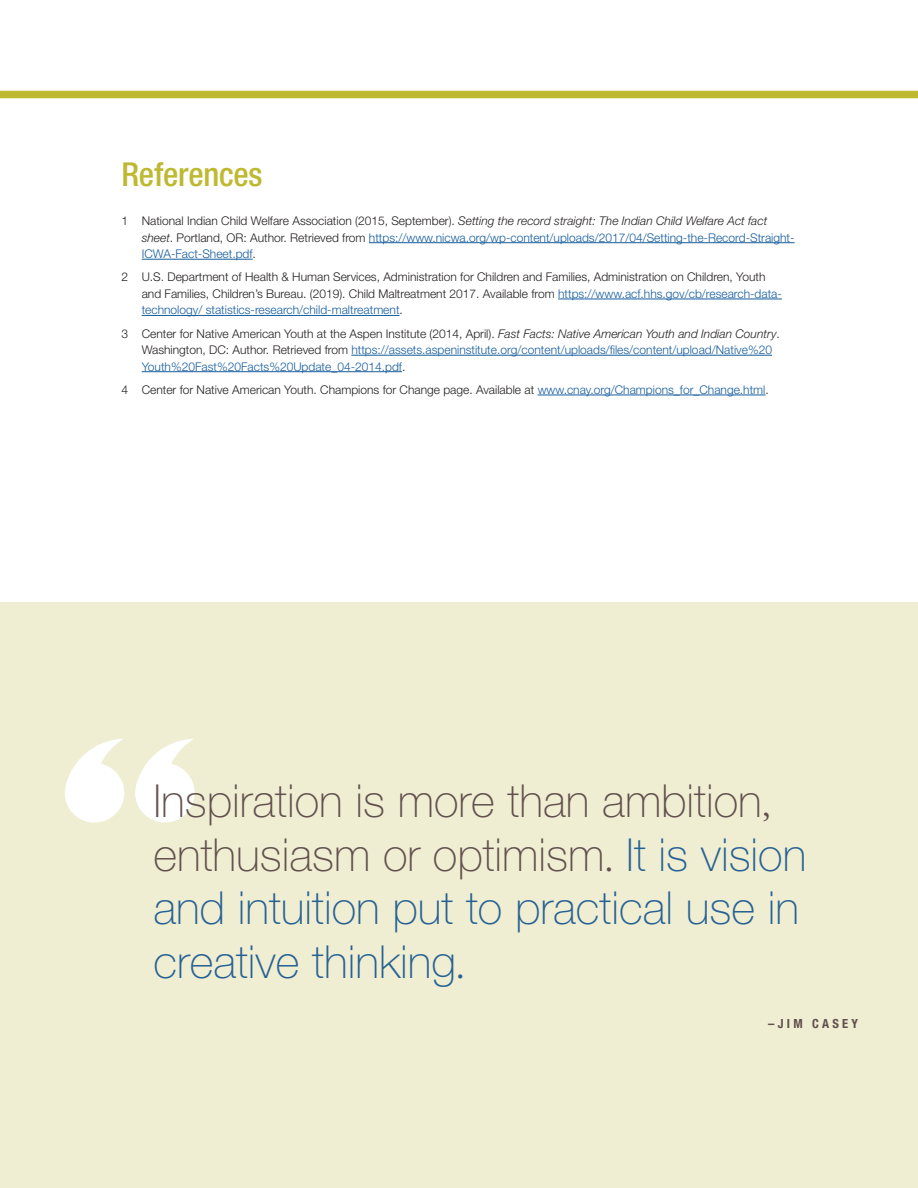
<style>
.page{position:relative;width:918px;height:1188px;background:#fff}
.page>*{position:absolute;margin:0;border:0;box-sizing:border-box;transform-origin:0 0}
.t1{font:100 45.6px/53.4px "Helvetica Neue LT Std";color:#266194}
.head_1{font:500 condensed 33px "Helvetica Neue LT Std";letter-spacing:-.005em;color:#beb931}
.t2{font:700 condensed 12.6px "Helvetica Neue LT Std";letter-spacing:.26em;color:#61504d}
.bullet{font:300 12px/16.5px "Helvetica Neue LT Std";color:#175d9e}
.bullet-2{font:300 12px/16.5px "Helvetica Neue LT Std";color:#231f20}
.s1{color:#231f20}
.s2{font-style:italic;color:#231f20}
.s3{color:#175d9e}
.s4{color:#61504d}
.s5{font-family:"Adobe Garamond Pro";font-weight:400;font-size:36.6px;color:#61504d}
.s6{font-family:"Adobe Garamond Pro";font-weight:400;font-size:36.6px}
</style>
<div class="page">
<div style="left:0;top:603px;width:918px;height:585px;background:#efedd2"></div>
<svg style="left:65px;top:739px;width:130px;height:84px"></svg>
<hr style="left:369px;top:242px;width:426px;height:1px;background:#175d9e">
<hr style="left:142px;top:259px;width:111px;height:1px;background:#175d9e">
<hr style="left:558px;top:299px;width:224px;height:1px;background:#175d9e">
<hr style="left:142px;top:315px;width:258px;height:1px;background:#175d9e">
<hr style="left:351px;top:355px;width:421px;height:1px;background:#175d9e">
<hr style="left:142px;top:371px;width:260px;height:1px;background:#175d9e">
<hr style="left:538px;top:395px;width:228px;height:1px;background:#175d9e">
<div style="left:0;top:91px;width:918px;height:7px;background:#beb931"></div>
<p class="head_1" style="left:122px;top:154px;width:143px">References</p>
<p class="bullet" style="left:142px;top:212px;width:654px;text-indent:-20px"><span class="s1">1 National Indian Child Welfare Association (2015, September).</span> <span class="s2">Setting the record straight: The Indian Child Welfare Act fact sheet</span><span class="s1">. Portland, OR: Author. Retrieved from</span> https://www.nicwa.org/wp-content/uploads/2017/04/Setting-the-Record-Straight-<br>ICWA-Fact-Sheet.pdf<span class="s1">.</span></p>
<p class="bullet-2" style="left:142px;top:268px;width:642px;text-indent:-20px">2 U.S. Department of Health &amp; Human Services, Administration for Children and Families, Administration on Children, Youth and Families, Children’s Bureau. (2019). Child Maltreatment 2017. Available from <span class="s3">https://www.acf.hhs.gov/cb/research-data&shy;technology/ statistics-research/child-maltreatment</span>.</p>
<p class="bullet" style="left:142px;top:325px;width:640px;text-indent:-20px"><span class="s1">3 Center for Native American Youth at the Aspen Institute (2014, April).</span> <span class="s2">Fast Facts: Native American Youth and Indian Country</span><span class="s1">.<br>Washington, DC: Author. Retrieved from</span> https://assets.aspeninstitute.org/content/uploads/files/content/upload/Native%20<br>Youth%20Fast%20Facts%20Update_04-2014.pdf<span class="s1">.</span></p>
<p class="bullet-2" style="left:122px;top:381px;width:649px">4 Center for Native American Youth. Champions for Change page. Available at <span class="s3">www.cnay.org/Champions_for_Change.html</span>.</p>
<p class="t1" style="left:153px;top:775px;width:655px"><span class="s4">Inspiration is more than ambition</span><span class="s5">, </span><span class="s4">enthusiasm or optimism</span><span class="s5">.</span> It is vision and intuition put to practical use in creative thinking<span class="s6">.</span></p>
<p class="t2" style="left:768px;top:1016px;width:91px">–JIM CASEY</p>
</div>
